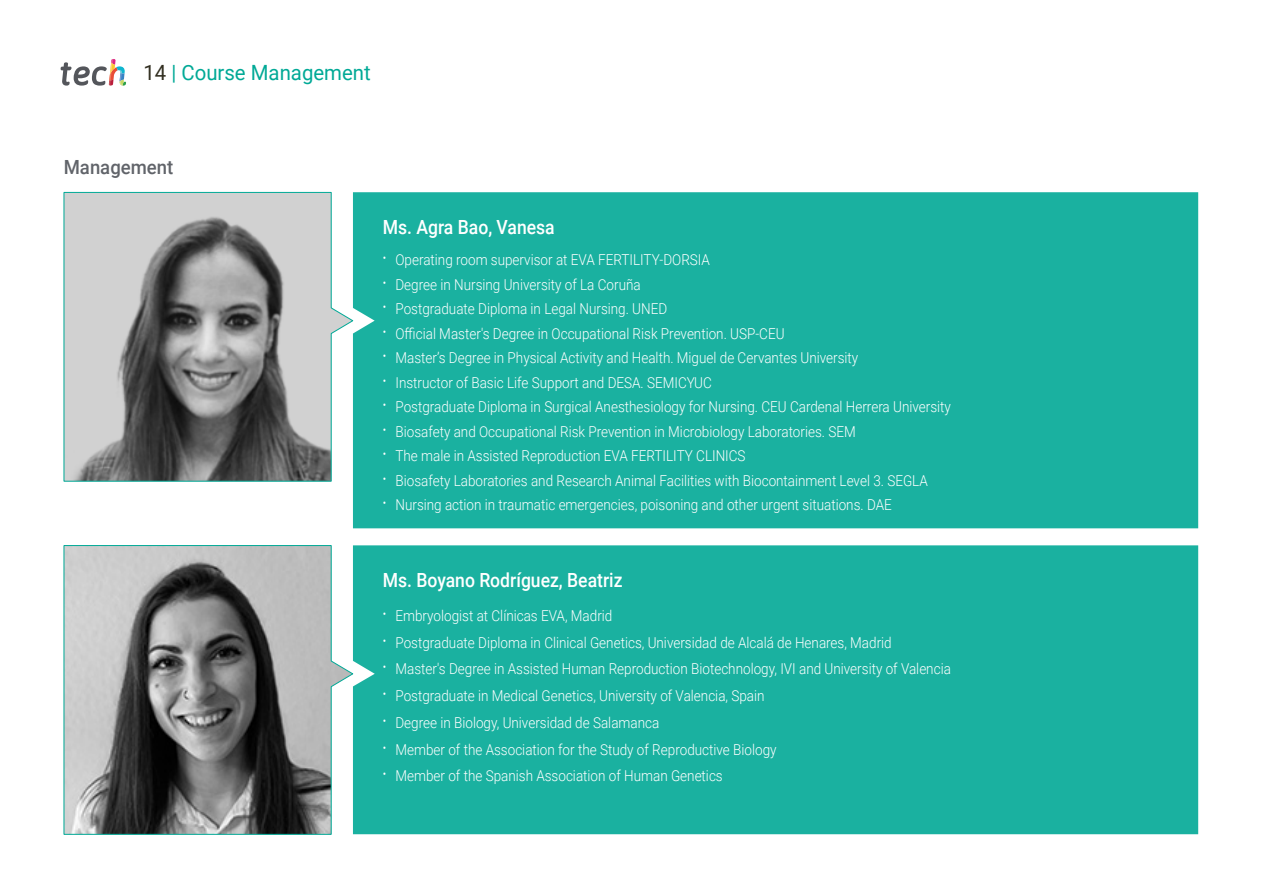
<style>
.page{position:relative;width:1263px;height:893px;background:#fff}
.page>*{position:absolute;margin:0;border:0;box-sizing:border-box;transform-origin:0 0}
.t1{font:21px "Roboto";color:#00a996}
.t2{font:500 19.5px "Roboto";color:#fff;scale:.9 1}
.t3{font:500 19.5px "Roboto";color:#61646a;scale:.95 1}
.t4{font:300 15px "Roboto";color:#fff;scale:.9 1}
.s1{color:#312e20}
</style>
<div class="page">
<svg style="left:61px;top:59px;width:65px;height:27px"></svg>
<div style="left:353px;top:192px;width:845px;height:336px;background:#1ab1a0"></div>
<div style="left:353px;top:545px;width:845px;height:289px;background:#1ab1a0"></div>
<svg style="left:64px;top:545px;width:289px;height:290px;background:#8c8e8e"></svg>
<svg style="left:64px;top:192px;width:289px;height:290px;background:#9d9f9f"></svg>
<h1 class="t1" style="left:144px;top:57px;width:229px"><span class="s1">14</span> | Course Management</h1>
<h2 class="t3" style="left:64px;top:153px;width:117px">Management</h2>
<h2 class="t2" style="left:383px;top:213px;width:193px">Ms. Agra Bao, Vanesa</h2>
<p class="t4" style="left:383px;top:250px;width:365px"><sup>•</sup> Operating room supervisor at EVA FERTILITY-DORSIA</p>
<p class="t4" style="left:383px;top:274px;width:288px"><sup>•</sup> Degree in Nursing University of La Coruña</p>
<p class="t4" style="left:383px;top:299px;width:318px"><sup>•</sup> Postgraduate Diploma in Legal Nursing. UNED</p>
<p class="t4" style="left:383px;top:323px;width:448px"><sup>•</sup> Official Master's Degree in Occupational Risk Prevention. USP-CEU</p>
<p class="t4" style="left:383px;top:348px;width:530px"><sup>•</sup> Master’s Degree in Physical Activity and Health. Miguel de Cervantes University</p>
<p class="t4" style="left:383px;top:372px;width:367px"><sup>•</sup> Instructor of Basic Life Support and DESA. SEMICYUC</p>
<p class="t4" style="left:383px;top:397px;width:633px"><sup>•</sup> Postgraduate Diploma in Surgical Anesthesiology for Nursing. CEU Cardenal Herrera University</p>
<p class="t4" style="left:383px;top:421px;width:527px"><sup>•</sup> Biosafety and Occupational Risk Prevention in Microbiology Laboratories. SEM</p>
<p class="t4" style="left:383px;top:446px;width:405px"><sup>•</sup> The male in Assisted Reproduction EVA FERTILITY CLINICS</p>
<p class="t4" style="left:383px;top:470px;width:607px"><sup>•</sup> Biosafety Laboratories and Research Animal Facilities with Biocontainment Level 3. SEGLA</p>
<p class="t4" style="left:383px;top:495px;width:567px"><sup>•</sup> Nursing action in traumatic emergencies, poisoning and other urgent situations. DAE</p>
<h2 class="t2" style="left:383px;top:566px;width:268px">Ms. Boyano Rodríguez, Beatriz</h2>
<p class="t4" style="left:383px;top:605px;width:257px"><sup>•</sup> Embryologist at Clínicas EVA, Madrid</p>
<p class="t4" style="left:383px;top:632px;width:567px"><sup>•</sup> Postgraduate Diploma in Clinical Genetics, Universidad de Alcalá de Henares, Madrid</p>
<p class="t4" style="left:383px;top:658px;width:633px"><sup>•</sup> Master's Degree in Assisted Human Reproduction Biotechnology, IVI and University of Valencia</p>
<p class="t4" style="left:383px;top:685px;width:426px"><sup>•</sup> Postgraduate in Medical Genetics, University of Valencia, Spain</p>
<p class="t4" style="left:383px;top:712px;width:309px"><sup>•</sup> Degree in Biology, Universidad de Salamanca</p>
<p class="t4" style="left:383px;top:739px;width:439px"><sup>•</sup> Member of the Association for the Study of Reproductive Biology</p>
<p class="t4" style="left:383px;top:765px;width:379px"><sup>•</sup> Member of the Spanish Association of Human Genetics</p>
</div>
